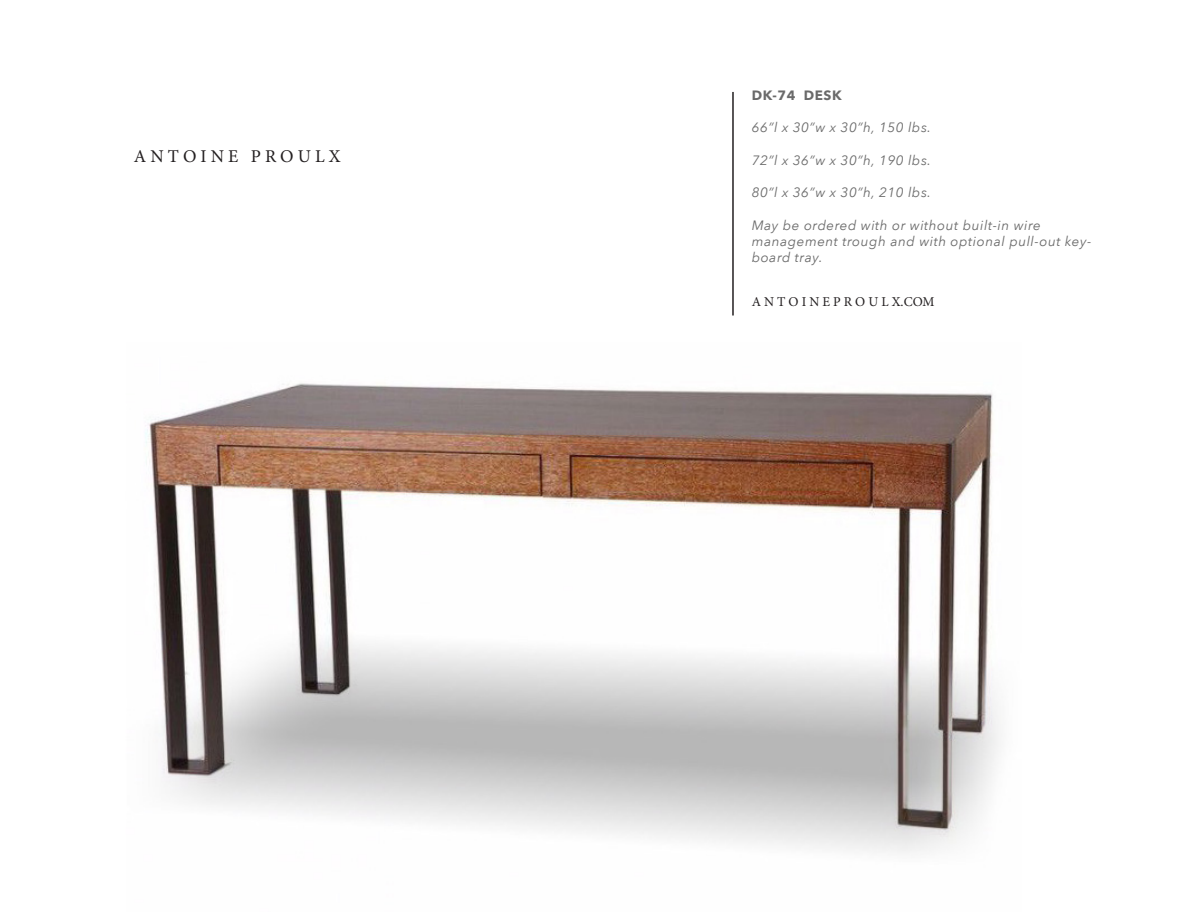
<style>
.page{position:relative;width:1188px;height:918px;background:#fff}
.page>*{position:absolute;margin:0;border:0;box-sizing:border-box;transform-origin:0 0}
.t1{font:18px "Minion Pro";color:#231f20}
.t2{font:italic 13.5px/16.2px "Avenir Next";letter-spacing:.04em;color:#6a6a6a}
.t3{font:13.5px "Minion Pro";color:#231f20}
.t4{font:700 13.5px "Avenir Next";letter-spacing:.04em;color:#6a6a6a}
</style>
<div class="page">
<hr style="left:732px;top:92px;width:2px;height:224px;background:#231f20">
<img style="left:145px;top:383px;width:854px;height:470px">
<p class="t1" style="left:134px;top:145px;width:208px">A N T O I N E P R O U L X</p>
<p class="t4" style="left:752px;top:83px;width:91px">DK-74 DESK</p>
<p class="t2" style="left:752px;top:119px;width:181px">66”l x 30”w x 30”h, 150 lbs.</p>
<p class="t2" style="left:752px;top:151px;width:181px">72”l x 36”w x 30”h, 190 lbs.</p>
<p class="t2" style="left:752px;top:184px;width:181px">80”l x 36”w x 30”h, 210 lbs.</p>
<p class="t2" style="left:752px;top:216px;width:291px">May be ordered with or without built-in wire</p>
<p class="t2" style="left:752px;top:232px;width:341px">management trough and with optional pull-out key&shy;board tray.</p>
<p class="t3" style="left:752px;top:293px;width:185px">A N T O I N E P R O U L X.COM</p>
</div>
